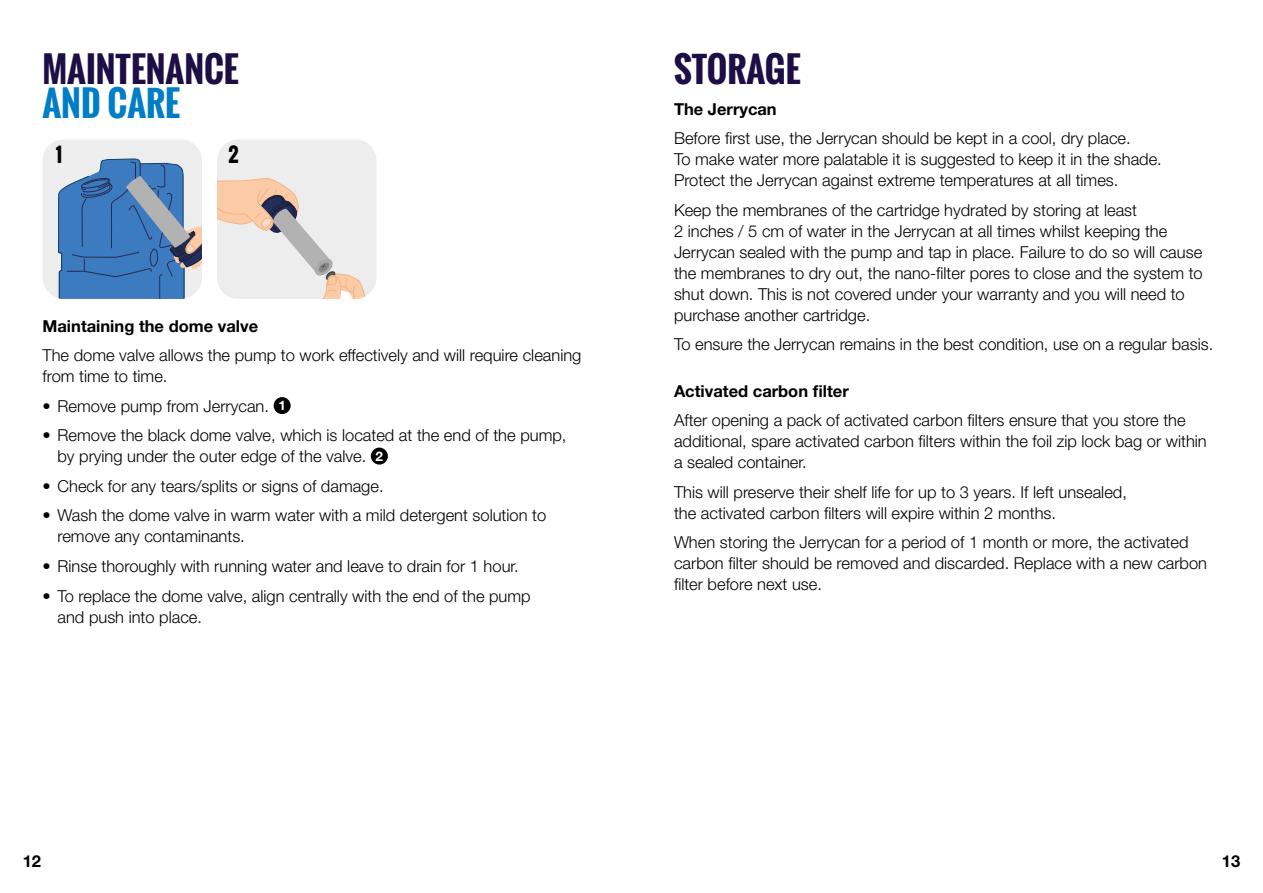
<style>
.page{position:relative;width:1263px;height:893px;background:#fff}
.page>*{position:absolute;margin:0;border:0;box-sizing:border-box;transform-origin:0 0}
.t1{font:700 34.5px "Oswald";color:#1d0e46}
.t2{font:700 34.5px "Oswald";color:#007dc6}
.t3{font:700 19.5px "Oswald";color:#000}
.t4{font:300 16.5px/21px "Helvetica Neue LT Std";color:#000}
.t5{font:700 16.5px "Helvetica Neue LT Std";color:#000}
.s1{font-family:"Helvetica Neue";font-weight:700;font-size:13.05px;color:#fff}
</style>
<div class="page">
<div style="left:274px;top:397px;width:17px;height:17px;background:#000;border-radius:50%"></div>
<div style="left:371px;top:448px;width:17px;height:17px;background:#000;border-radius:50%"></div>
<div style="left:43px;top:139px;width:159px;height:160px;background:#ededed;border-radius:21px"></div>
<svg style="left:58px;top:158px;width:144px;height:141px;background:#618cbc"></svg>
<div style="left:217px;top:139px;width:159px;height:160px;background:#ededed;border-radius:21px"></div>
<svg style="left:217px;top:178px;width:148px;height:121px"></svg>
<h1 class="t1" style="left:43px;top:43px;width:198px">MAINTENANCE</h1>
<h1 class="t2" style="left:43px;top:78px;width:139px">AND CARE</h1>
<p class="t3" style="left:56px;top:140px;width:8px">1</p>
<p class="t3" style="left:229px;top:140px;width:12px">2</p>
<p class="t5" style="left:43px;top:316px;width:217px">Maintaining the dome valve</p>
<p class="t4" style="left:43px;top:345px;width:540px">The dome valve allows the pump to work effectively and will require cleaning from time to time.</p>
<p class="t4" style="left:43px;top:395px;width:245px">• Remove pump from Jerrycan. <span class="s1">1</span></p>
<p class="t4" style="left:58px;top:425px;width:510px;text-indent:-15px">• Remove the black dome valve, which is located at the end of the pump, by prying under the outer edge of the valve. <span class="s1">2</span></p>
<p class="t4" style="left:43px;top:475px;width:343px">• Check for any tears/splits or signs of damage.</p>
<p class="t4" style="left:58px;top:505px;width:490px;text-indent:-15px">• Wash the dome valve in warm water with a mild detergent solution to remove any contaminants.</p>
<p class="t4" style="left:43px;top:555px;width:478px">• Rinse thoroughly with running water and leave to drain for 1 hour.</p>
<p class="t4" style="left:58px;top:585px;width:475px;text-indent:-15px">• To replace the dome valve, align centrally with the end of the pump and push into place.</p>
<h1 class="t1" style="left:674px;top:43px;width:128px">STORAGE</h1>
<p class="t5" style="left:674px;top:98px;width:104px">The Jerrycan</p>
<p class="t4" style="left:674px;top:127px;width:489px">Before first use, the Jerrycan should be kept in a cool, dry place.<br>To make water more palatable it is suggested to keep it in the shade.<br>Protect the Jerrycan against extreme temperatures at all times.</p>
<p class="t4" style="left:674px;top:199px;width:530px">Keep the membranes of the cartridge hydrated by storing at least<br>2 inches / 5 cm of water in the Jerrycan at all times whilst keeping the Jerrycan sealed with the pump and tap in place. Failure to do so will cause the membranes to dry out, the nano-filter pores to close and the system to shut down. This is not covered under your warranty and you will need to purchase another cartridge.</p>
<p class="t4" style="left:674px;top:333px;width:541px">To ensure the Jerrycan remains in the best condition, use on a regular basis.</p>
<p class="t5" style="left:674px;top:381px;width:176px">Activated carbon filter</p>
<p class="t4" style="left:674px;top:409px;width:534px">After opening a pack of activated carbon filters ensure that you store the additional, spare activated carbon filters within the foil zip lock bag or within a sealed container.</p>
<p class="t4" style="left:674px;top:481px;width:454px">This will preserve their shelf life for up to 3 years. If left unsealed, the activated carbon filters will expire within 2 months.</p>
<p class="t4" style="left:674px;top:531px;width:535px">When storing the Jerrycan for a period of 1 month or more, the activated carbon filter should be removed and discarded. Replace with a new carbon filter before next use.</p>
<p class="t5" style="left:23px;top:851px;width:20px">12</p>
<p class="t5" style="left:1222px;top:851px;width:20px">13</p>
</div>
